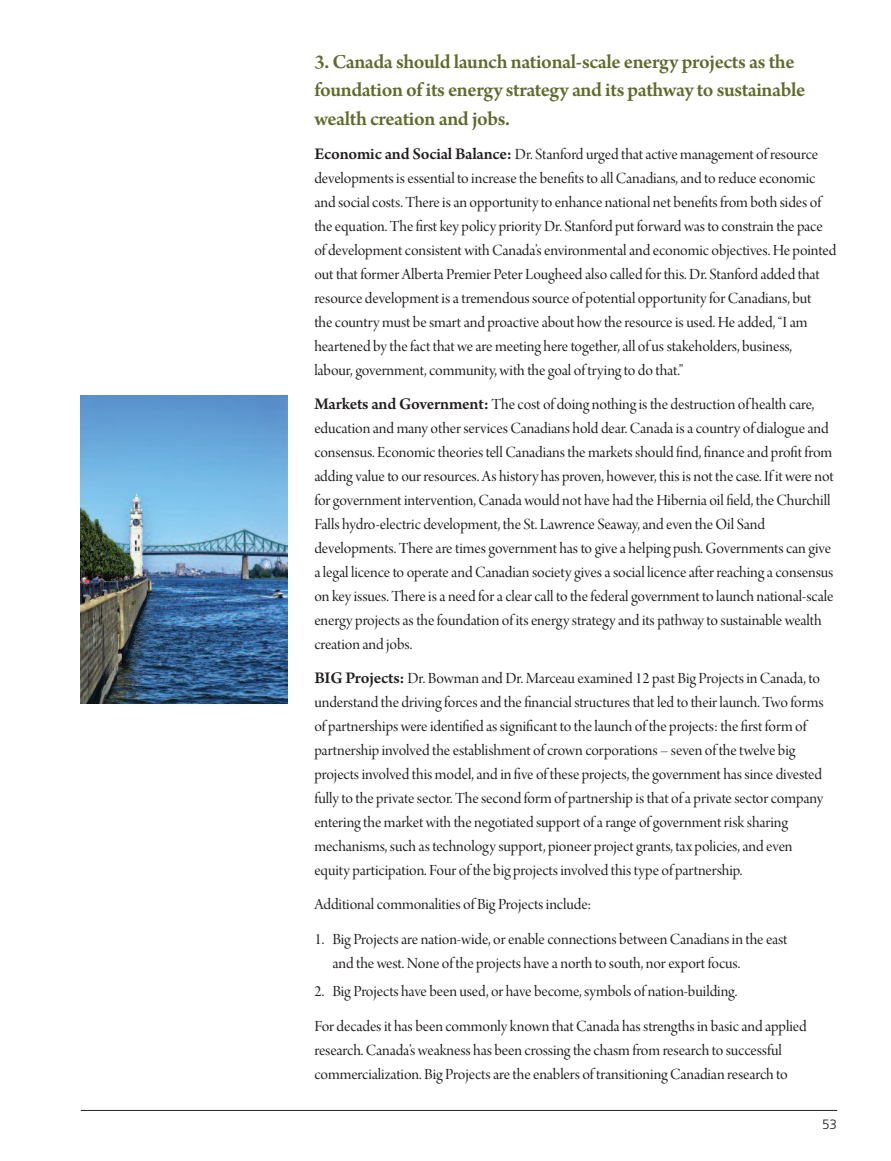
<style>
.page{position:relative;width:891px;height:1161px;background:#fff}
.page>*{position:absolute;margin:0;border:0;box-sizing:border-box;transform-origin:0 0}
.t1{font:600 21px/28.5px "Arno Pro";letter-spacing:-.02em;color:#616a2c}
.t2{font:16.5px/24px "Arno Pro Display";letter-spacing:-.005em;color:#231f20}
.t3{font:300 13.5px "Frutiger";color:#231f20}
.s1{font-family:"Arno Pro";font-weight:600;font-size:17.25px}
</style>
<div class="page">
<hr style="left:81px;top:1110px;width:756px;height:1px;background:#231f20">
<img style="left:81px;top:395px;width:206px;height:308px">
<p class="t1" style="left:314px;top:49px;width:492px">3. Canada should launch national-scale energy projects as the foundation of its energy strategy and its pathway to sustainable wealth creation and jobs.</p>
<p class="t2" style="left:314px;top:144px;width:524px"><span class="s1">Economic and Social Balance:</span> Dr. Stanford urged that active management ofresource developmentsisessential to increasethe benefitsto allCanadians,and to reduceeconomic and socialcosts.Thereisan opportunityto enhance national net benefitsfrom both sides of theequation.The first key policy priorityDr. Stanford put forwardwasto constrain the pace of developmentconsistentwithCanada’senvironmentaland economic objectives. He pointed out that former Alberta Premier Peter Lougheed also called forthis.Dr. Stanford added that resource development isatremendoussource of potential opportunityforCanadians, but thecountry must besmartand proactiveabout howtheresourceis used. Headded,“Iam heartened bythefact thatweare meeting heretogether,all of usstakeholders, business,<br>labour, government,community,with the goal of trying to do that.”</p>
<p class="t2" style="left:314px;top:394px;width:521px"><span class="s1">Markets and Government:</span> Thecost of doing nothing isthe destruction of health care, education and many otherservicesCanadians hold dear.Canadaisacountry of dialogueand consensus. EconomictheoriestellCanadiansthe marketsshould find, financeand profit from adding valueto ourresources. As history has proven, however, thisis not thecase. If itwere not for government intervention,Canadawould not have had the Hibernia oil field, theChurchill Falls hydro-electric development, the St. Lawrence Seaway,and even the Oil Sand developments.Therearetimes government hasto givea helping push.Governmentscan give alegal licenceto operateandCanadian society givesasocial licenceafterreaching aconsensus on keyissues.Thereisa need foraclearcall to thefederal government to launch national-scale energy projectsasthefoundation of itsenergystrategyand its pathwayto sustainablewealth creation and jobs.</p>
<p class="t2" style="left:314px;top:668px;width:511px"><span class="s1">BIG Projects:</span> Dr. Bowman and Dr. Marceau examined 12 past Big Projects in Canada, to understand the driving forcesand the financialstructuresthat led to theirlaunch.Two forms of partnershipswereidentified assignificant to thelaunch of the projects: the first form of partnership involved theestablishment ofcrown corporations – seven of thetwelve big projectsinvolved this model,and in five of these projects, the government hassince divested fullyto the privatesector.Thesecond form of partnership isthat ofa privatesectorcompany entering the marketwith the negotiated support ofarange of governmentrisk sharing mechanisms,such astechnologysupport, pioneer project grants, tax policies,and even equity participation. Four of the big projectsinvolved thistype of partnership.</p>
<p class="t2" style="left:314px;top:894px;width:279px">Additionalcommonalities of Big Projectsinclude:</p>
<p class="t2" style="left:332px;top:928px;width:457px;text-indent:-18px">1. Big Projectsare nation-wide, orenableconnections betweenCanadiansin theeast and thewest.None of the projects havea north to south, norexport focus.</p>
<p class="t2" style="left:314px;top:976px;width:494px;line-height:34.5px">2. Big Projects have been used, or have become,symbols of nation-building.<br>For decadesit has been commonly known thatCanada hasstrengthsin basicand applied</p>
<p class="t2" style="left:314px;top:1039px;width:475px">research.Canada’sweakness has been crossing thechasm from research to successful commercialization. Big Projectsaretheenablers of transitioningCanadian research to</p>
<p class="t3" style="left:822px;top:1118px;width:16px">53</p>
</div>
